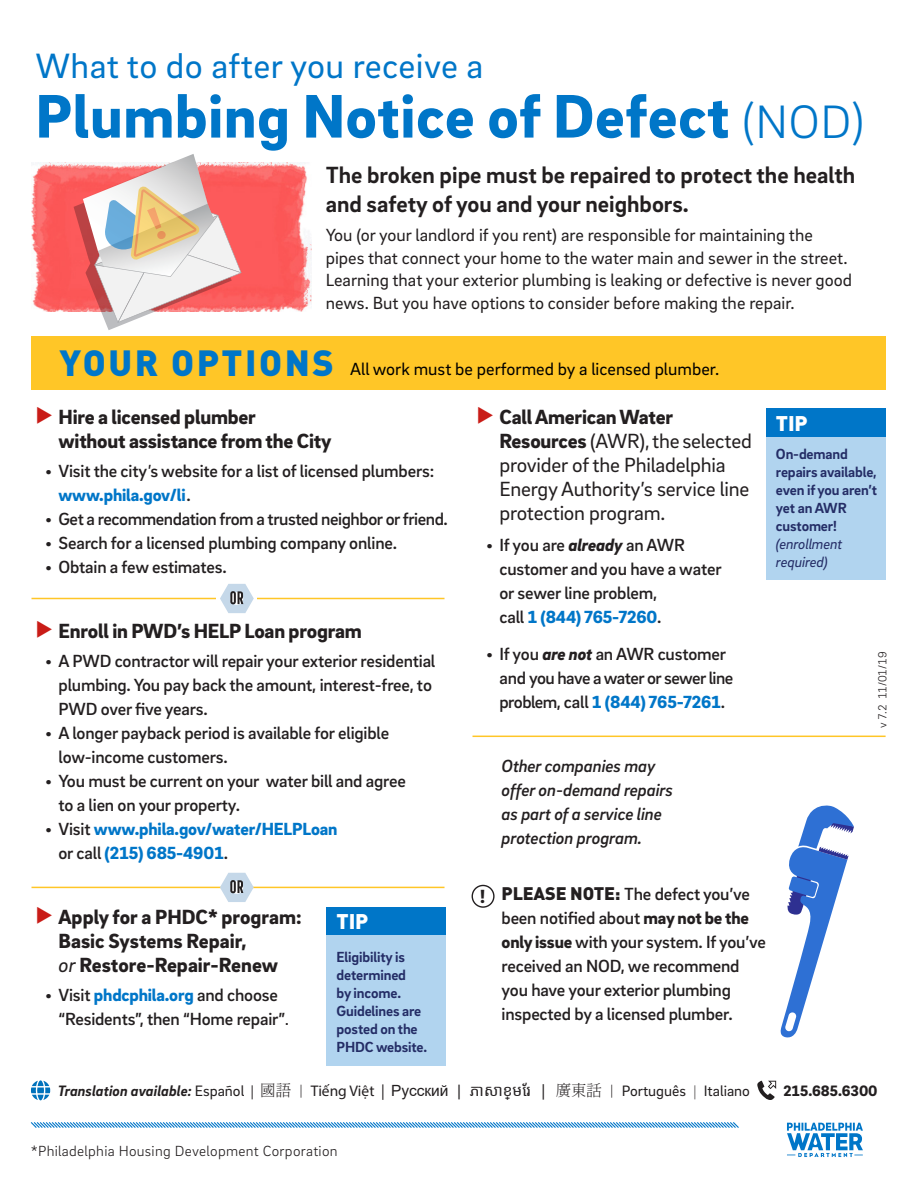
<style>
.page{position:relative;width:918px;height:1188px;background:#fff}
.page>*{position:absolute;margin:0;border:0;box-sizing:border-box;transform-origin:0 0}
.t1{font:900 63px "Brix Sans";letter-spacing:.01em;color:#0076c8}
.t2{font:36px "Brix Sans";letter-spacing:.01em;color:#0076c8}
.t3{font:900 36px "DIN Pro";letter-spacing:.07em;color:#0076c8}
.t4{font:700 24px/28.8px "Brix Sans";color:#231f20}
.t5{font:900 21px/24px "Brix Sans";letter-spacing:-.01em;color:#231f20}
.t6{font:21px/24px "Brix Sans";letter-spacing:-.01em;color:#231f20}
.t7{font:900 21px "DIN Pro";letter-spacing:-.01em;color:#fff}
.t8{font:900 19.5px "Brix Sans";color:#231f20}
.t9{font:500 18px/24px "Brix Sans";letter-spacing:-.01em;color:#231f20}
.t10{font:18px/22.5px "Brix Sans";color:#231f20}
.t11{font:500 18px/24px "Brix Sans";letter-spacing:-.03em;color:#231f20}
.t12{font:italic 500 18px/24px "Brix Sans";letter-spacing:-.01em;color:#231f20}
.t13{font:900 18px/24px "Brix Sans";letter-spacing:-.01em;color:#0076c8}
.t14{font:18px "Brix Sans";color:#000}
.Notes{font:15.45px "Brix Sans";color:#231f20}
.Notes-2{font:900 15.45px "Brix Sans";color:#231f20}
.t15{font:700 15px/18px "Brix Sans";letter-spacing:-.01em;color:#242d66}
.t16{font:300 15px "Brix Sans";letter-spacing:.02em;color:#231f20}
.t17{font:300 12px "Brix Sans";color:#231f20}
.s1{font-weight:300;font-size:48px}
.s2{font-weight:400}
.s3{font-weight:900;color:#0076c8}
.s4{font-weight:500;color:#231f20}
.s5{font-weight:400;font-style:italic}
.s6{font-family:"Chivo";font-weight:400}
.s7{font-weight:900}
.s8{font-weight:900;font-style:italic}
.s9{font-family:"DIN Pro";font-weight:900}
.s10{font-weight:700;font-style:italic}
.s11{font-family:"Adobe Ming Std";font-weight:300}
.s12{font-family:"Myriad Pro"}
.s13{font-family:"Arial"}
.s14{font-family:"Noto Sans Khmer"}
.s15{font-weight:200}
</style>
<div class="page">
<img style="left:32px;top:163px;width:280px;height:148px">
<hr style="left:32px;top:598px;width:413px;height:1px;background:#ffc627">
<div style="left:216px;top:586px;width:41px;height:19px;background:#fff"></div>
<div style="left:32px;top:336px;width:854px;height:54px;background:#ffc627"></div>
<hr style="left:472px;top:736px;width:414px;height:1px;background:#ffc627">
<svg style="left:220px;top:584px;width:34px;height:29px"></svg>
<svg style="left:780px;top:805px;width:74px;height:233px"></svg>
<div style="left:766px;top:409px;width:120px;height:28px;background:#0076c8"></div>
<div style="left:766px;top:437px;width:120px;height:143px;background:#b1d4ef"></div>
<svg style="left:74px;top:154px;width:167px;height:176px"></svg>
<div style="left:472px;top:885px;width:23px;height:23px;border:1px solid #231f20;border-radius:50%"></div>
<svg style="left:787px;top:1123px;width:76px;height:34px"></svg>
<svg style="left:757px;top:1081px;width:19px;height:19px"></svg>
<svg style="left:31px;top:1080px;width:19px;height:21px"></svg>
<svg style="left:30px;top:1122px;width:709px;height:6px;background:#8ac0e5"></svg>
<div style="left:327px;top:907px;width:119px;height:29px;background:#0076c8"></div>
<div style="left:327px;top:936px;width:119px;height:130px;background:#b1d4ef"></div>
<hr style="left:32px;top:887px;width:413px;height:1px;background:#ffc627">
<svg style="left:220px;top:873px;width:34px;height:29px"></svg>
<p class="t2" style="left:35px;top:42px;width:449px">What to do after you receive a</p>
<p class="t1" style="left:35px;top:75px;width:831px">Plumbing Notice of Defect <span class="s1">(NOD)</span></p>
<p class="t4" style="left:326px;top:160px;width:531px">The broken pipe must be repaired to protect the health and safety of you and your neighbors.</p>
<p class="t10" style="left:326px;top:223px;width:528px">You (or your landlord if you rent) are responsible for maintaining the pipes that connect your home to the water main and sewer in the street.<br>Learning that your exterior plumbing is leaking or defective is never good news. But you have options to consider before making the repair.</p>
<p class="t3" style="left:59px;top:332px;width:276px">YOUR OPTIONS</p>
<p class="t14" style="left:350px;top:357px;width:371px">All work must be performed by a licensed plumber.</p>
<p class="t5" style="left:59px;top:404px;width:274px">Hire a licensed plumber<br>without assistance from the City</p>
<p class="t9" style="left:58px;top:458px;width:377px;text-indent:-14px">• Visit the city<span class="s2">’</span>s website for a list of licensed plumbers: <span class="s3">www.phila.gov/li</span>.</p>
<p class="t9" style="left:45px;top:506px;width:404px">• Get a recommendation from a trusted neighbor or friend.</p>
<p class="t9" style="left:45px;top:530px;width:354px">• Search for a licensed plumbing company online.</p>
<p class="t9" style="left:45px;top:554px;width:183px">• Obtain a few estimates.</p>
<p class="t5" style="left:59px;top:618px;width:305px">Enroll in PWD’s HELP Loan program</p>
<p class="t9" style="left:58px;top:648px;width:378px;text-indent:-14px">• A PWD contractor will repair your exterior residential plumbing. You pay back the amount, interest-free, to<br>PWD over five years.</p>
<p class="t9" style="left:58px;top:720px;width:332px;text-indent:-14px">• A longer payback period is available for eligible low-income customers.</p>
<p class="t9" style="left:58px;top:768px;width:349px;text-indent:-14px">• You must be current on your water bill and agree to a lien on your property.</p>
<p class="t13" style="left:58px;top:816px;width:280px;text-indent:-14px"><span class="s4">• Visit</span> www.phila.gov/water/HELPLoan <span class="s4">or call</span> (215) 685-4901<span class="s4">.</span></p>
<p class="t5" style="left:58px;top:904px;width:245px">Apply for a PHDC* program:<br>Basic Systems Repair,<br><span class="s5">or</span> Restore-Repair-Renew</p>
<p class="t9" style="left:58px;top:982px;width:232px;text-indent:-14px">• Visit <span class="s3">phdcphila.org</span> and choose “Residents”, then “Home repair”<span class="s6">.</span></p>
<p class="t7" style="left:337px;top:903px;width:33px">TIP</p>
<p class="t15" style="left:337px;top:947px;width:92px">Eligibility is determined<br>by income.<br>Guidelines are posted on the<br>PHDC website.</p>
<p class="t6" style="left:500px;top:404px;width:254px"><span class="s7">Call American Water<br>Resources</span> (AWR), the selected provider of the Philadelphia<br>Energy Authority’s service line protection program.</p>
<p class="t9" style="left:500px;top:532px;width:224px;text-indent:-14px">• If you are <span class="s8">already</span> an AWR customer and you have a water or sewer line problem,<br>call <span class="s3">1 (844) 765-7260</span>.</p>
<p class="t11" style="left:500px;top:641px;width:235px;text-indent:-14px">• If you <span class="s8">are not</span> an AWR customer and you have a water or sewer line problem, call <span class="s3">1 (844) 765-7261</span>.</p>
<p class="t12" style="left:502px;top:753px;width:173px">Other companies may offer on-demand repairs as part of a service line protection program.</p>
<p class="t7" style="left:776px;top:405px;width:33px">TIP</p>
<p class="t15" style="left:776px;top:444px;width:103px">On-demand repairs available, even if you aren’t yet an AWR customer! <span class="s5">(enrollment required)</span></p>
<p class="t17" style="left:875px;top:728px;width:78px;rotate:-90deg">v 7.2 11/01/19</p>
<p class="t8" style="left:480px;top:884px;width:7px">!</p>
<p class="t9" style="left:502px;top:881px;width:266px"><span class="s9">PLEASE NOTE:</span> The defect you’ve been notified about <span class="s7">may not be the only issue</span> with your system. If you’ve received an NOD, we recommend you have your exterior plumbing inspected by a licensed plumber.</p>
<p class="Notes" style="left:58px;top:1080px;width:694px"><span class="s10">Translation available:</span> Español | <span class="s11">國語 |</span> <span class="s12">Tiếng Việt |</span> <span class="s13">Pусский |</span> <span class="s14">ភាសាខ្មែរ |</span> <span class="s11">廣東話 |</span> Português <span class="s15">|</span> Italiano</p>
<p class="Notes-2" style="left:783px;top:1080px;width:96px">215.685.6300</p>
<p class="t16" style="left:31px;top:1141px;width:308px">*Philadelphia Housing Development Corporation</p>
</div>
